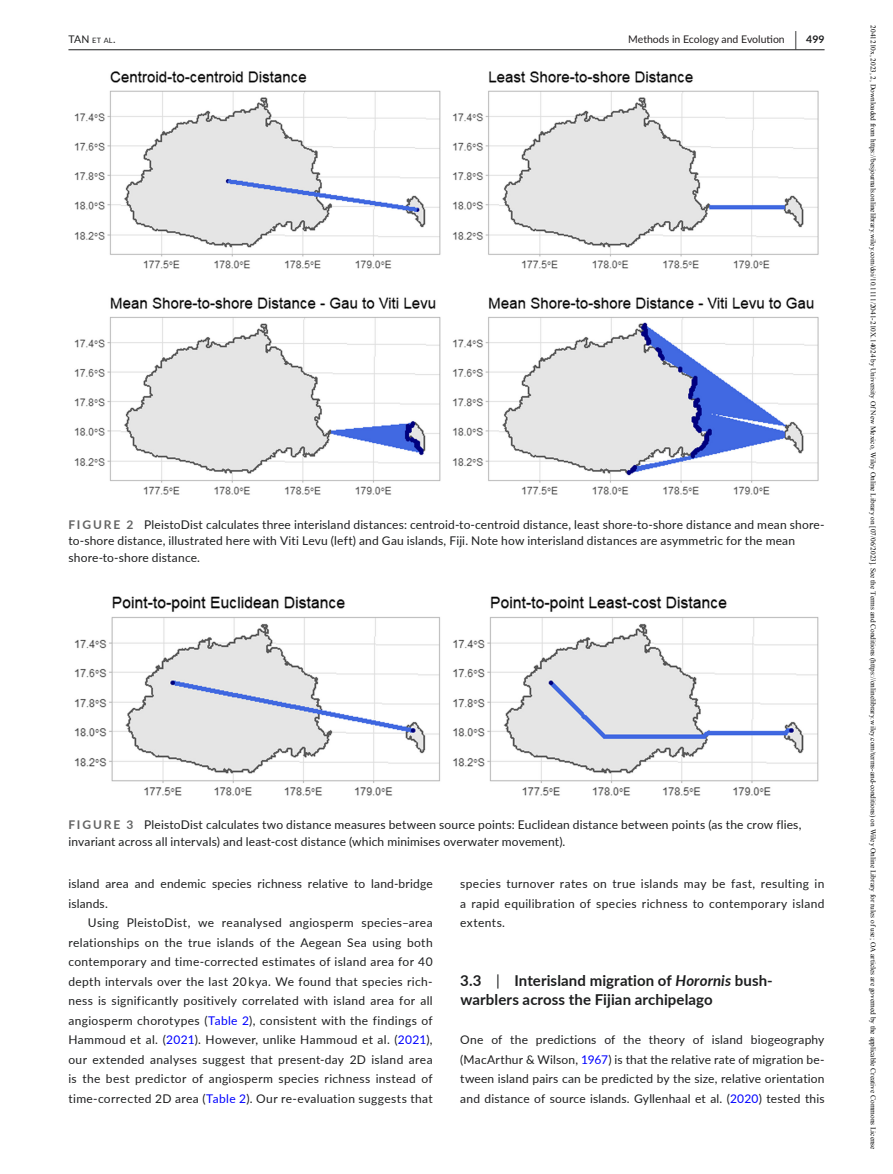
<style>
.page{position:relative;width:893px;height:1174px;background:#fff}
.page>*{position:absolute;margin:0;border:0;box-sizing:border-box;transform-origin:0 0}
.t1{font:700 15px/19.5px "Lato";letter-spacing:.005em;color:#1d1e1f}
.t2{font:12px/19.5px "Lato";letter-spacing:.015em;color:#1d1e1f;text-align:justify}
.t3{font:12px "Lato Regular 2";letter-spacing:.015em;color:#1d1e1f}
.t4{font:10.5px "Lato Regular 3";color:#231f20}
.t5{font:10.5px "Lato";color:#1d1e1f}
.t6{font:700 10.5px "Lato";color:#1d1e1f}
.t7{font:7.35px "Times New Roman";color:#000}
.s1{font-size:7.35px}
.s2{font-family:"Lato Bold 2";font-weight:400;font-size:19.5px}
.s3{font-family:"Lato";font-weight:700;color:#636464}
.s4{font-family:"Lato"}
.s5{color:#00f}
.s6{font-weight:400}
.s7{font-style:italic}
</style>
<div class="page">
<hr style="left:68px;top:49px;width:756px;height:1px;background:#1d1e1f">
<img style="left:74px;top:71px;width:745px;height:424px">
<img style="left:74px;top:596px;width:745px;height:200px">
<p class="t5" style="left:68px;top:31px;width:49px">TAN <span class="s1">et al</span>.</p>
<p class="t4" style="left:628px;top:31px;width:158px">Methods in Ecology and Evolu on</p>
<p class="t6" style="left:795px;top:31px;width:31px"><span class="s2">|</span> 499</p>
<p class="t3" style="left:68px;top:516px;width:757px"><span class="s3">FIGURE 2</span> PleistoDist calculates three interisland distances: centroid-to-centroid distance, least shore-to-shore distance and mean shore-</p>
<p class="t2" style="left:68px;top:532px;width:728px;line-height:16.5px">to-shore distance, illustrated here with Viti Levu (left) and Gau islands, Fiji. Note how interisland distances are asymmetric for the mean shore-to-shore distance.</p>
<p class="t3" style="left:68px;top:816px;width:734px"><span class="s3">FIGURE 3</span> PleistoDist calculates two distance measures between source points: Euclidean distance between points (as the crow flies,</p>
<p class="t2" style="left:68px;top:831px;width:498px">invariant across all intervals) and least-cost distance (which minimises overwater movement).</p>
<p class="t2" style="left:68px;top:873px;width:366px">island area and endemic species richness relative to land-bridge islands.</p>
<p class="t2" style="left:68px;top:912px;width:366px;text-indent:20px">Using PleistoDist, we reanalysed angiosperm species–area relationships on the true islands of the Aegean Sea using both contemporary and time-corrected estimates of island area for 40</p>
<p class="t3" style="left:68px;top:973px;width:366px">depth intervals over the last 20 kya. We found that species rich<span class="s4">-</span></p>
<p class="t2" style="left:68px;top:990px;width:366px">ness is significantly positively correlated with island area for all angiosperm chorotypes (<span class="s5">Table 2</span>), consistent with the findings of Hammoud et al. (<span class="s5">2021</span>). However, unlike Hammoud et al. (<span class="s5">2021</span>), our extended analyses suggest that present-day 2D island area is the best predictor of angiosperm species richness instead of time-corrected 2D area (<span class="s5">Table 2</span>). Our re-evaluation suggests that</p>
<p class="t2" style="left:460px;top:873px;width:366px">species turnover rates on true islands may be fast, resulting in a rapid equilibration of species richness to contemporary island extents.</p>
<p class="t1" style="left:460px;top:970px;width:314px">3.3 <span class="s6">|</span> Interisland migration of <span class="s7">Horornis</span> bush&shy;warblers across the Fijian archipelago</p>
<p class="t2" style="left:460px;top:1029px;width:366px">One of the predictions of the theory of island biogeography (MacArthur &amp; Wilson, <span class="s5">1967</span>) is that the relative rate of migration be&shy;tween island pairs can be predicted by the size, relative orientation and distance of source islands. Gyllenhaal et al. (<span class="s5">2020</span>) tested this</p>
<p class="t7" style="left:878px;top:25px;width:1125px;rotate:90deg">2041210x, 2023, 2, Downloaded from https://besjournals.onlinelibrary.wiley.com/doi/10.1111/2041-210X.14024 by University Of New Mexico, Wiley Online Library on [07/06/2023]. See the Terms and Conditions (https://onlinelibrary.wiley.com/terms-and-conditions) on Wiley Online Library for rules of use; OA articles are governed by the applicable Creative Commons License</p>
</div>
